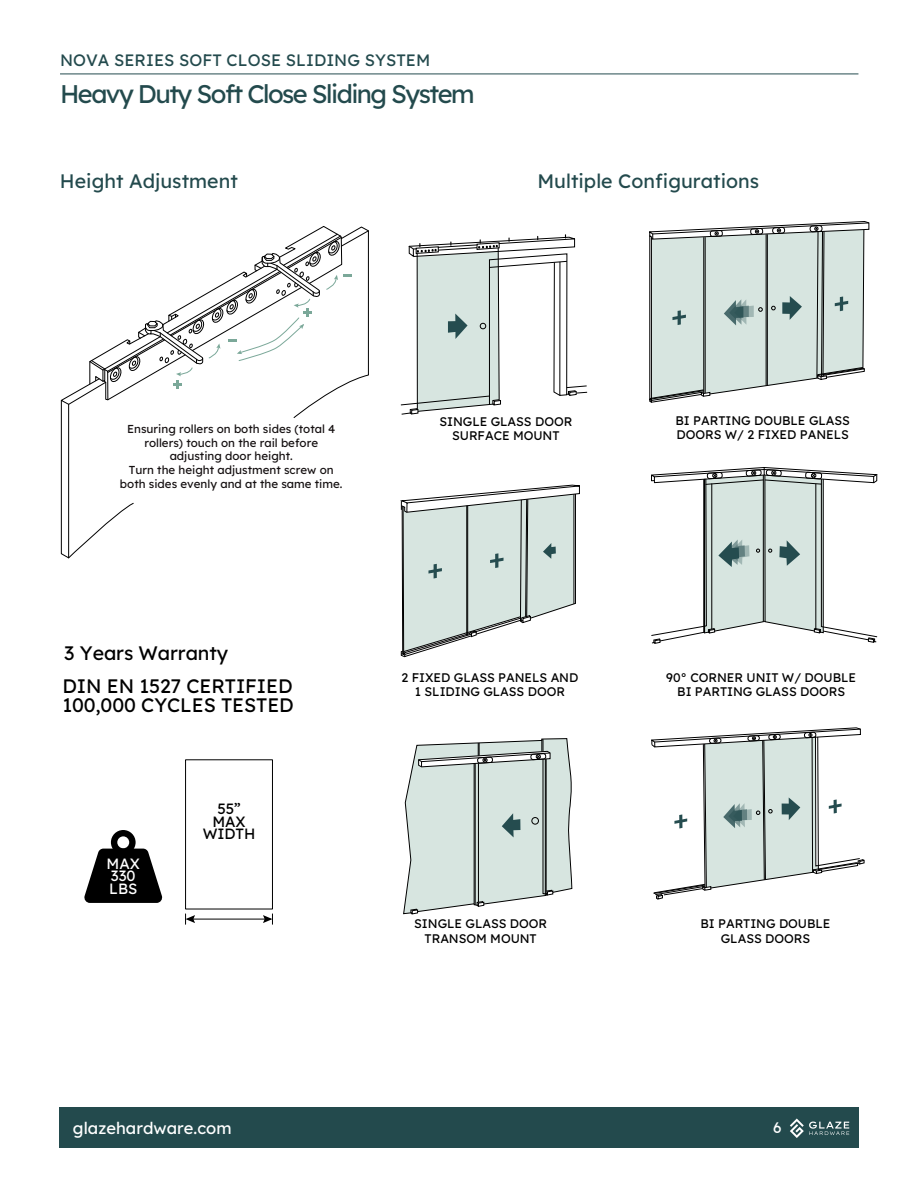
<style>
.page{position:relative;width:920px;height:1190px;background:#fff}
.page>*{position:absolute;margin:0;border:0;box-sizing:border-box;transform-origin:0 0}
.t1{font:25.5px "Lexend Deca";letter-spacing:-.06em;color:#234a4d}
.t2{font:19.5px/32.7px "Lexend Deca";letter-spacing:-.005em;color:#000}
.t3{font:19.5px "Lexend Deca";color:#234a4d}
.t4{font:16.5px "Lexend Deca";color:#234a4d}
.t5{font:16.5px "Lexend Deca";color:#fff}
.t6{font:15px "Lexend Deca";color:#fff}
.t7{font:14.85px/12.8px "Lexend Deca";letter-spacing:-.005em;color:#000;text-align:center}
.t8{font:14.85px/12.8px "Lexend Deca";letter-spacing:-.005em;color:#fff}
.t9{font:12.45px/14.2px "Lexend Deca";letter-spacing:-.005em;color:#000;text-align:center}
.t10{font:11.55px/13.8px "Lexend Deca";color:#151011;text-align:center}
</style>
<div class="page">
<svg style="left:84px;top:830px;width:79px;height:73px"></svg>
<div style="left:185px;top:759px;width:88px;height:150px;border:1px solid #000"></div>
<hr style="left:188px;top:918px;width:82px;height:1px;background:#000">
<svg style="left:263px;top:914px;width:10px;height:10px"></svg>
<svg style="left:185px;top:914px;width:10px;height:10px"></svg>
<hr style="left:60px;top:74px;width:798px;height:1px;background:#254c4f">
<div style="left:59px;top:1107px;width:799px;height:41px;background:#234a4d"></div>
<svg style="left:809px;top:1121px;width:40px;height:14px"></svg>
<svg style="left:790px;top:1118px;width:13px;height:20px"></svg>
<svg style="left:61px;top:226px;width:308px;height:332px"></svg>
<svg style="left:649px;top:221px;width:220px;height:182px;background:#ccd8d4"></svg>
<svg style="left:400px;top:235px;width:187px;height:179px"></svg>
<svg style="left:651px;top:467px;width:226px;height:177px"></svg>
<svg style="left:651px;top:727px;width:213px;height:172px"></svg>
<svg style="left:400px;top:485px;width:180px;height:172px"></svg>
<svg style="left:403px;top:738px;width:169px;height:176px;background:#ccd8d4"></svg>
<h3 class="t4" style="left:60px;top:48px;width:372px">NOVA SERIES SOFT CLOSE SLIDING SYSTEM</h3>
<h1 class="t1" style="left:60px;top:75px;width:416px">Heavy Duty Soft Close Sliding System</h1>
<h2 class="t3" style="left:60px;top:167px;width:179px">Height Adjustment</h2>
<h2 class="t3" style="left:537px;top:167px;width:223px">Multiple Configurations</h2>
<p class="t10" style="left:120px;top:421px;width:224px">Ensuring rollers on both sides (total 4 rollers) touch on the rail before adjusting door height.<br>Turn the height adjustment screw on both sides evenly and at the same time.</p>
<p class="t9" style="left:439px;top:413px;width:134px">SINGLE GLASS DOOR<br>SURFACE MOUNT</p>
<p class="t9" style="left:675px;top:413px;width:176px;text-align:left">BI PARTING DOUBLE GLASS<br>DOORS W/ 2 FIXED PANELS</p>
<h2 class="t2" style="left:62px;top:635px;width:232px">3 Years Warranty<br>DIN EN 1527 CERTIFIED</h2>
<h2 class="t2" style="left:62px;top:687px;width:233px">100,000 CYCLES TESTED</h2>
<p class="t8" style="left:107px;top:856px;width:35px">MAX<br>330<br>LBS</p>
<p class="t7" style="left:203px;top:801px;width:54px">55”<br>MAX<br>WIDTH</p>
<p class="t9" style="left:401px;top:669px;width:178px">2 FIXED GLASS PANELS AND<br>1 SLIDING GLASS DOOR</p>
<p class="t9" style="left:666px;top:669px;width:191px">90° CORNER UNIT W/ DOUBLE<br>BI PARTING GLASS DOORS</p>
<p class="t9" style="left:414px;top:916px;width:134px">SINGLE GLASS DOOR<br>TRANSOM MOUNT</p>
<p class="t9" style="left:700px;top:916px;width:132px">BI PARTING DOUBLE<br>GLASS DOORS</p>
<h3 class="t5" style="left:73px;top:1115px;width:160px">glazehardware.com</h3>
<p class="t6" style="left:773px;top:1117px;width:10px">6</p>
</div>
